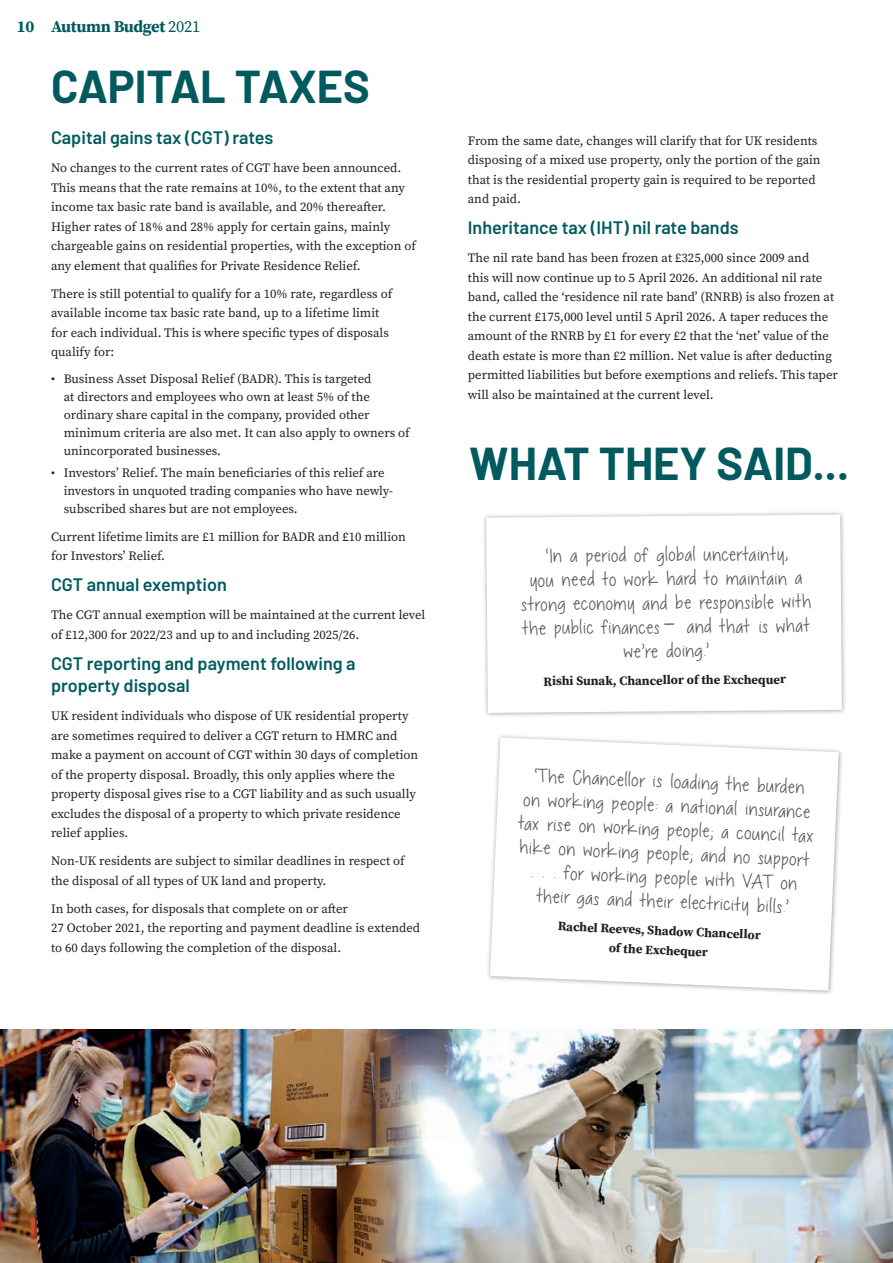
<style>
.page{position:relative;width:893px;height:1263px;background:#fff}
.page>*{position:absolute;margin:0;border:0;box-sizing:border-box;transform-origin:0 0}
.t1{font:700 45px "Barlow";color:#025a5e}
.t2{font:27px/24px "Chocolate Covered Raindrops";color:#57585a;text-align:center}
.t3{font:600 18px/22.5px "Barlow";color:#025a5e}
.t4{font:700 16.5px "Source Serif Pro";letter-spacing:-.025em;color:#025a5e}
.t5{font:12.75px/19.5px "Source Serif Pro";color:#231f20}
.t6{font:700 12.75px/19.5px "Source Serif Pro";color:#231f20;text-align:center}
.s1{font-weight:400}
.s2{font-family:"Barlow";font-weight:300}
</style>
<div class="page">
<img style="left:0;top:1029px;width:893px;height:234px">
<div style="left:481px;top:510px;width:365px;height:208px;background:#231f20;opacity:.4"></div>
<svg style="left:486px;top:515px;width:356px;height:198px"></svg>
<div style="left:485px;top:733px;width:358px;height:262px;background:#231f20;opacity:.4"></div>
<svg style="left:490px;top:737px;width:349px;height:254px"></svg>
<p class="t4" style="left:17px;top:15px;width:185px">10 Autumn Budget <span class="s1">2021</span></p>
<h1 class="t1" style="left:51px;top:53px;width:320px">CAPITAL TAXES</h1>
<h3 class="t3" style="left:51px;top:125px;width:224px">Capital gains tax (CGT) rates</h3>
<p class="t5" style="left:51px;top:158px;width:366px">No changes to the current rates of CGT have been announced.<br>This means that the rate remains at 10%, to the extent that any income tax basic rate band is available, and 20% thereafter.<br>Higher rates of 18% and 28% apply for certain gains, mainly chargeable gains on residential properties, with the exception of any element that qualifies for Private Residence Relief.</p>
<p class="t5" style="left:51px;top:284px;width:343px">There is still potential to qualify for a 10% rate, regardless of available income tax basic rate band, up to a lifetime limit for each individual. This is where specific types of disposals qualify for:</p>
<p class="t5" style="left:64px;top:369px;width:347px;line-height:18px;text-indent:-13px">• Business Asset Disposal Relief (BADR). This is targeted<br>at directors and employees who own at least 5% of the ordinary share capital in the company, provided other minimum criteria are also met. It can also apply to owners of unincorporated businesses.</p>
<p class="t5" style="left:64px;top:464px;width:331px;line-height:18px;text-indent:-13px">• Investors’ Relief. The main beneficiaries of this relief are investors in unquoted trading companies who have newly&shy;subscribed shares but are not employees.</p>
<p class="t5" style="left:51px;top:527px;width:356px">Current lifetime limits are £1 million for BADR and £10 million for Investors’ Relief.</p>
<h3 class="t3" style="left:51px;top:572px;width:177px">CGT annual exemption</h3>
<p class="t5" style="left:51px;top:605px;width:376px">The CGT annual exemption will be maintained at the current level of £12,300 for 2022/23 and up to and including 2025/26.</p>
<h3 class="t3" style="left:51px;top:651px;width:306px">CGT reporting and payment following a property disposal</h3>
<p class="t5" style="left:51px;top:706px;width:369px">UK resident individuals who dispose of UK residential property are sometimes required to deliver a CGT return to HMRC and make a payment on account of CGT within 30 days of completion of the property disposal. Broadly, this only applies where the property disposal gives rise to a CGT liability and as such usually excludes the disposal of a property to which private residence relief applies.</p>
<p class="t5" style="left:51px;top:851px;width:355px">Non-UK residents are subject to similar deadlines in respect of the disposal of all types of UK land and property.</p>
<p class="t5" style="left:51px;top:899px;width:371px">In both cases, for disposals that complete on or after<br>27 October 2021, the reporting and payment deadline is extended to 60 days following the completion of the disposal.</p>
<p class="t5" style="left:468px;top:131px;width:354px">From the same date, changes will clarify that for UK residents disposing of a mixed use property, only the portion of the gain that is the residential property gain is required to be reported and paid.</p>
<h3 class="t3" style="left:468px;top:215px;width:272px">Inheritance tax (IHT) nil rate bands</h3>
<p class="t5" style="left:468px;top:248px;width:372px">The nil rate band has been frozen at £325,000 since 2009 and<br>this will now continue up to 5 April 2026. An additional nil rate band, called the ‘residence nil rate band’ (RNRB) is also frozen at the current £175,000 level until 5 April 2026. A taper reduces the amount of the RNRB by £1 for every £2 that the ‘net’ value of the death estate is more than £2 million. Net value is after deducting permitted liabilities but before exemptions and reliefs. This taper will also be maintained at the current level.</p>
<h1 class="t1" style="left:469px;top:430px;width:381px">WHAT THEY SAID...</h1>
<h2 class="t2" style="left:516px;top:545px;width:292px;rotate:-1deg">‘In a period of global uncertainty,<br>you need to work hard to maintain a strong economy and be responsible with the public finances <span class="s2">–</span> and that is what we’re doing.’</h2>
<p class="t6" style="left:543px;top:672px;width:244px;rotate:-1deg">Rishi Sunak, Chancellor of the Exchequer</p>
<h2 class="t2" style="left:516px;top:763px;width:297px;rotate:2deg">‘The Chancellor is loading the burden on working people: a national insurance tax rise on working people; a council tax hike on working people; and no support . . . for working people with VAT on their gas and their electricity bills.’</h2>
<p class="t6" style="left:558px;top:915px;width:205px;rotate:3deg">Rachel Reeves, Shadow Chancellor of the Exchequer</p>
</div>
